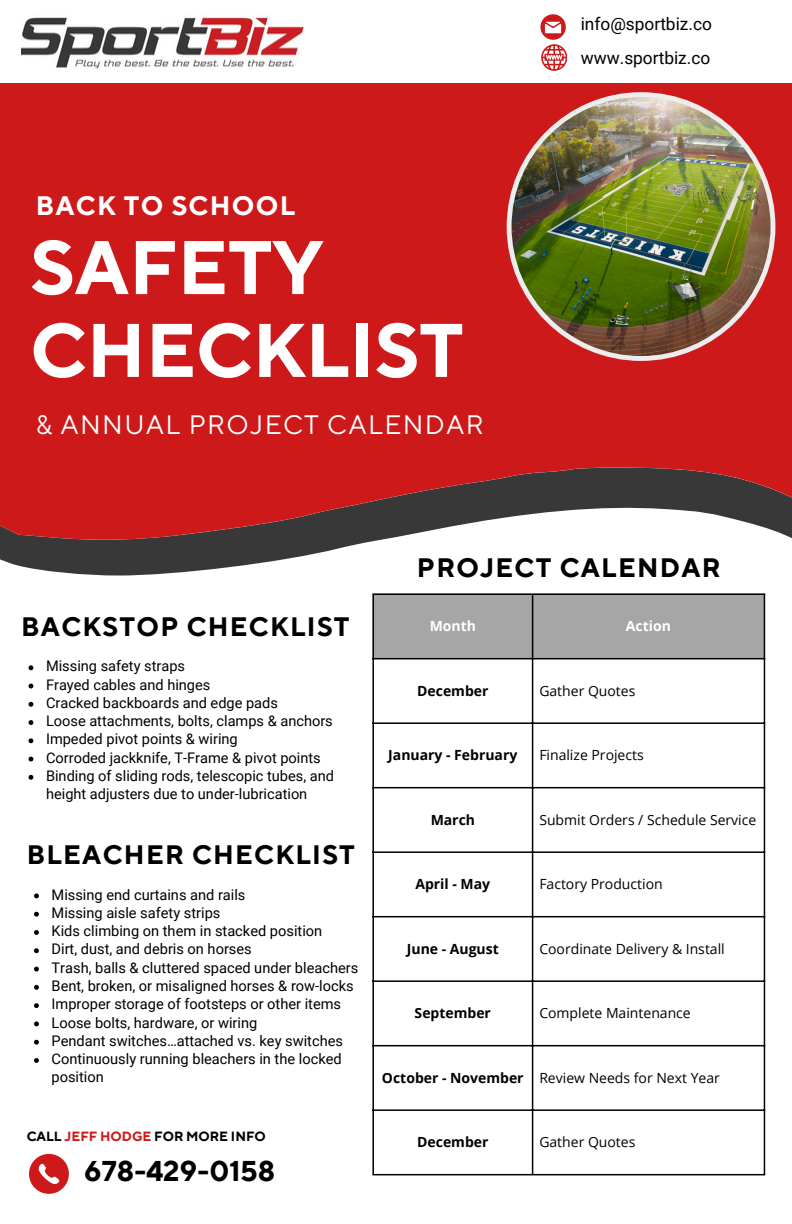
<style>
.page{position:relative;width:792px;height:1224px;background:#fff}
.page>*{position:absolute;margin:0;border:0;box-sizing:border-box;transform-origin:0 0}
.t1{font:700 75.8px/82.8px "TT Norms Pro";color:#fff}
.t2{font:700 28.6px "TT Norms Pro";color:#000}
.t3{font:700 26.6px "TT Norms Pro";letter-spacing:.05em;color:#000}
.t4{font:26.6px "TT Norms Pro";letter-spacing:.05em;color:#fff}
.t5{font:700 26.6px "TT Norms Pro";letter-spacing:.05em;color:#fff}
.t6{font:17.4px "Roboto";color:#000}
.t7{font:14.6px/18.2px "Roboto";color:#000}
.t8{font:14px "Open Sans";color:#000}
.t9{font:700 14px "Open Sans";color:#000}
.t10{font:700 14px "Open Sans";color:#fff}
.t11{font:700 13.4px "TT Norms Pro";color:#000}
.s1{color:#ce191b}
</style>
<div class="page">
<svg style="left:0;top:558px;width:766px;height:41px"></svg>
<svg style="left:0;top:84px;width:792px;height:474px;background:#c3282a"></svg>
<svg style="left:29px;top:1154px;width:40px;height:40px"></svg>
<img style="left:507px;top:92px;width:268px;height:269px">
<img style="left:21px;top:17px;width:282px;height:52px">
<svg style="left:540px;top:14px;width:27px;height:57px"></svg>
<div style="left:374px;top:595px;width:390px;height:63px;background:#a6a6a6"></div>
<hr style="left:372px;top:595px;width:2px;height:579px;background:#000">
<hr style="left:532px;top:595px;width:1px;height:579px;background:#000">
<hr style="left:764px;top:595px;width:1px;height:579px;background:#000">
<hr style="left:372px;top:593px;width:393px;height:2px;background:#000">
<hr style="left:372px;top:658px;width:393px;height:1px;background:#000">
<hr style="left:372px;top:722px;width:393px;height:2px;background:#000">
<hr style="left:372px;top:787px;width:393px;height:1px;background:#000">
<hr style="left:372px;top:851px;width:393px;height:2px;background:#000">
<hr style="left:372px;top:916px;width:393px;height:1px;background:#000">
<hr style="left:372px;top:980px;width:393px;height:2px;background:#000">
<hr style="left:372px;top:1045px;width:393px;height:1px;background:#000">
<hr style="left:372px;top:1109px;width:393px;height:2px;background:#000">
<hr style="left:372px;top:1174px;width:393px;height:1px;background:#000">
<svg style="left:29px;top:665px;width:4px;height:5px"></svg>
<svg style="left:29px;top:684px;width:4px;height:4px"></svg>
<svg style="left:29px;top:702px;width:4px;height:5px"></svg>
<svg style="left:29px;top:720px;width:4px;height:5px"></svg>
<svg style="left:29px;top:738px;width:4px;height:5px"></svg>
<svg style="left:29px;top:757px;width:4px;height:4px"></svg>
<svg style="left:29px;top:775px;width:4px;height:5px"></svg>
<svg style="left:34px;top:893px;width:5px;height:5px"></svg>
<svg style="left:34px;top:912px;width:5px;height:5px"></svg>
<svg style="left:34px;top:930px;width:5px;height:5px"></svg>
<svg style="left:34px;top:948px;width:5px;height:5px"></svg>
<svg style="left:34px;top:967px;width:5px;height:4px"></svg>
<svg style="left:34px;top:985px;width:5px;height:5px"></svg>
<svg style="left:34px;top:1003px;width:5px;height:5px"></svg>
<svg style="left:34px;top:1021px;width:5px;height:5px"></svg>
<svg style="left:34px;top:1040px;width:5px;height:5px"></svg>
<svg style="left:34px;top:1058px;width:5px;height:5px"></svg>
<p class="t5" style="left:36px;top:189px;width:261px">BACK TO SCHOOL</p>
<p class="t1" style="left:30px;top:229px;width:435px">SAFETY<br>CHECKLIST</p>
<p class="t4" style="left:36px;top:409px;width:450px">&amp; ANNUAL PROJECT CALENDAR</p>
<p class="t6" style="left:581px;top:14px;width:133px">info@sportbiz.co</p>
<p class="t6" style="left:581px;top:48px;width:131px">www.sportbiz.co</p>
<p class="t3" style="left:21px;top:611px;width:330px">BACKSTOP CHECKLIST</p>
<p class="t7" style="left:46px;top:657px;width:141px">Missing safety straps</p>
<p class="t7" style="left:46px;top:676px;width:166px">Frayed cables and hinges</p>
<p class="t7" style="left:46px;top:694px;width:233px">Cracked backboards and edge pads</p>
<p class="t7" style="left:46px;top:712px;width:288px">Loose attachments, bolts, clamps &amp; anchors</p>
<h2 class="t7" style="left:46px;top:730px;width:193px">Impeded pivot points &amp; wiring</h2>
<p class="t7" style="left:46px;top:749px;width:276px">Corroded jackknife, T-Frame &amp; pivot points</p>
<p class="t7" style="left:46px;top:767px;width:289px">Binding of sliding rods, telescopic tubes, and height adjusters due to under-lubrication</p>
<p class="t3" style="left:27px;top:839px;width:330px">BLEACHER CHECKLIST</p>
<p class="t7" style="left:52px;top:885px;width:195px">Missing end curtains and rails</p>
<h2 class="t7" style="left:52px;top:904px;width:170px">Missing aisle safety strips</h2>
<p class="t7" style="left:52px;top:922px;width:272px">Kids climbing on them in stacked position</p>
<p class="t7" style="left:52px;top:940px;width:202px">Dirt, dust, and debris on horses</p>
<p class="t7" style="left:52px;top:959px;width:308px">Trash, balls &amp; cluttered spaced under bleachers</p>
<p class="t7" style="left:52px;top:977px;width:304px">Bent, broken, or misaligned horses &amp; row-locks</p>
<p class="t7" style="left:52px;top:995px;width:291px">Improper storage of footsteps or other items</p>
<p class="t7" style="left:52px;top:1013px;width:207px">Loose bolts, hardware, or wiring</p>
<p class="t7" style="left:52px;top:1032px;width:293px">Pendant switches…attached vs. key switches</p>
<p class="t7" style="left:52px;top:1050px;width:292px">Continuously running bleachers in the locked position</p>
<p class="t11" style="left:27px;top:1128px;width:241px">CALL <span class="s1">JEFF HODGE</span> FOR MORE INFO</p>
<p class="t2" style="left:84px;top:1154px;width:192px">678-429-0158</p>
<p class="t3" style="left:417px;top:552px;width:305px">PROJECT CALENDAR</p>
<h4 class="t10" style="left:430px;top:616px;width:48px">Month</h4>
<p class="t10" style="left:626px;top:616px;width:47px">Action</p>
<h4 class="t9" style="left:417px;top:681px;width:73px">December</h4>
<p class="t8" style="left:539px;top:681px;width:98px">Gather Quotes</p>
<p class="t9" style="left:388px;top:745px;width:131px">January - February</p>
<h2 class="t8" style="left:539px;top:745px;width:106px">Finalize Projects</h2>
<h1 class="t9" style="left:431px;top:810px;width:46px">March</h1>
<h3 class="t8" style="left:539px;top:810px;width:218px">Submit Orders / Schedule Service</h3>
<h2 class="t9" style="left:415px;top:874px;width:76px">April - May</h2>
<p class="t8" style="left:539px;top:874px;width:125px">Factory Production</p>
<p class="t9" style="left:407px;top:939px;width:94px">June - August</p>
<p class="t8" style="left:539px;top:939px;width:187px">Coordinate Delivery &amp; Install</p>
<p class="t9" style="left:415px;top:1003px;width:78px">September</p>
<p class="t8" style="left:539px;top:1003px;width:153px">Complete Maintenance</p>
<p class="t9" style="left:382px;top:1068px;width:143px">October - November</p>
<p class="t8" style="left:539px;top:1068px;width:182px">Review Needs for Next Year</p>
<p class="t9" style="left:417px;top:1132px;width:73px">December</p>
<p class="t8" style="left:539px;top:1132px;width:98px">Gather Quotes</p>
</div>
